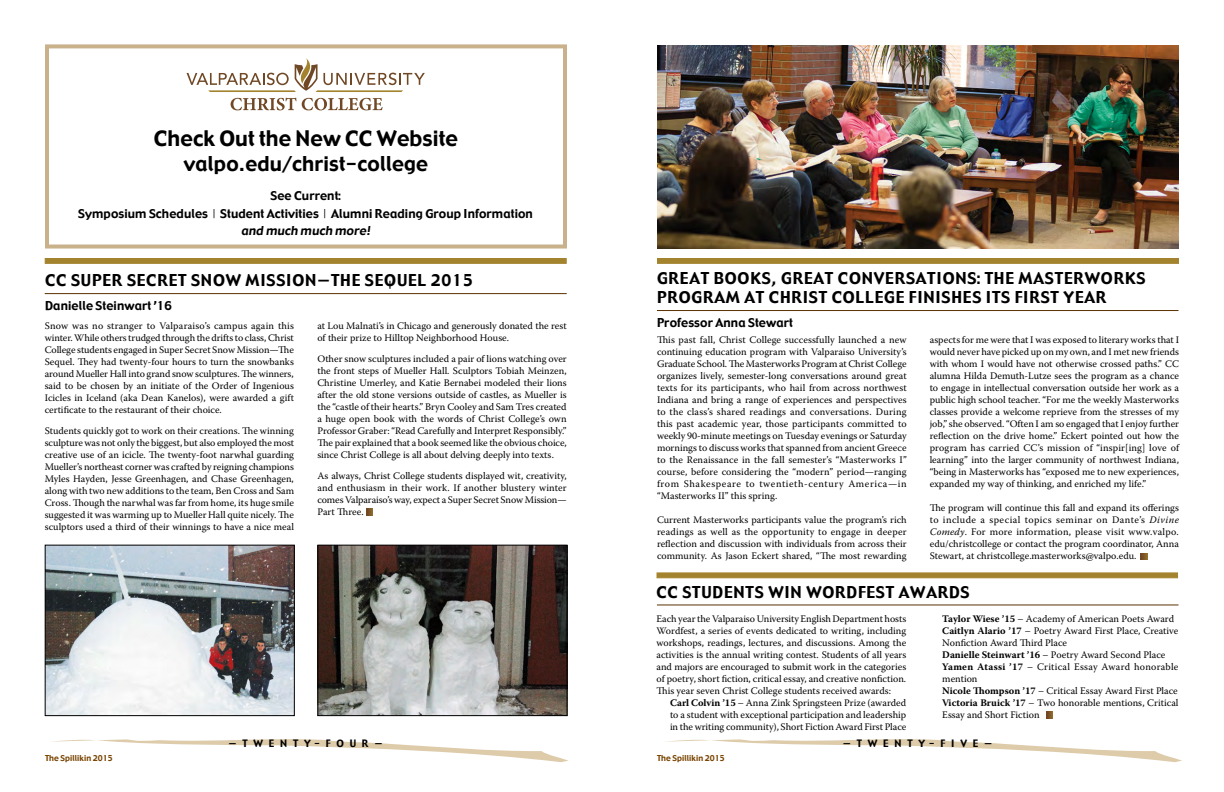
<style>
.page{position:relative;width:1224px;height:792px;background:#fff}
.page>*{position:absolute;margin:0;border:0;box-sizing:border-box;transform-origin:0 0}
.t1{font:21px "Gadget";letter-spacing:.01em;color:#000}
.t2{font:20px "Gadget";letter-spacing:.01em;color:#000}
.t3{font:16px/18.8px "Gadget";letter-spacing:.05em;color:#000}
.t4{font:12px/17.1px "Gadget";letter-spacing:.01em;color:#000;text-align:center}
.t5{font:10px/12px "Warnock Pro";color:#000;text-align:justify}
.t6{font:10px "Gadget";color:#000}
.t7{font:8px "Gadget";letter-spacing:.01em;color:#794400}
.s1{font-family:"Avenir"}
.s2{font-style:italic}
.s3{font-weight:700}
</style>
<div class="page">
<svg style="left:666px;top:739px;width:516px;height:23px"></svg>
<svg style="left:52px;top:739px;width:516px;height:23px"></svg>
<svg style="left:45px;top:258px;width:522px;height:6px;background:#a58431"></svg>
<svg style="left:657px;top:258px;width:522px;height:6px;background:#a58431"></svg>
<hr style="left:657px;top:310px;width:522px;height:1px;background:#5b3100">
<svg style="left:366px;top:509px;width:7px;height:7px"></svg>
<hr style="left:45px;top:293px;width:522px;height:1px;background:#5b3100">
<img style="left:47px;top:547px;width:246px;height:167px">
<div style="left:45px;top:545px;width:250px;height:171px;border:1px solid #000"></div>
<svg style="left:1141px;top:553px;width:6px;height:7px"></svg>
<img style="left:320px;top:547px;width:245px;height:167px">
<div style="left:318px;top:545px;width:249px;height:171px;border:1px solid #000"></div>
<img style="left:657px;top:45px;width:522px;height:203px">
<div style="left:45px;top:44px;width:522px;height:205px;border:4px solid #c8b18b"></div>
<svg style="left:657px;top:572px;width:521px;height:6px;background:#aa8c3d"></svg>
<hr style="left:657px;top:604px;width:522px;height:1px;background:#5b3100">
<svg style="left:1046px;top:711px;width:7px;height:7px"></svg>
<svg style="left:231px;top:98px;width:65px;height:12px"></svg>
<svg style="left:302px;top:98px;width:81px;height:12px"></svg>
<svg style="left:187px;top:58px;width:238px;height:34px"></svg>
<h1 class="t1" style="left:154px;top:124px;width:306px">Check Out the New CC Website</h1>
<h2 class="t2" style="left:184px;top:151px;width:246px">valpo.edu/christ-college</h2>
<p class="t4" style="left:78px;top:188px;width:456px">See Current:<br>Symposium Schedules <span class="s1">|</span> Student Activities <span class="s1">|</span> Alumni Reading Group Information and much much more!</p>
<h3 class="t3" style="left:45px;top:271px;width:429px">CC SUPER SECRET SNOW MISSION—THE SEQUEL 2015</h3>
<p class="t4" style="left:45px;top:298px;width:128px">Danielle Steinwart ’16</p>
<h3 class="t3" style="left:657px;top:269px;width:490px">GREAT BOOKS, GREAT CONVERSATIONS: THE MASTERWORKS<br>PROGRAM AT CHRIST COLLEGE FINISHES ITS FIRST YEAR</h3>
<p class="t5" style="left:45px;top:320px;width:251px">Snow was no stranger to Valparaiso’s campus again this winter. While others trudged through the drifts to class, Christ College students engaged in Super Secret Snow Mission—The Sequel. They had twenty-four hours to turn the snowbanks around Mueller Hall into grand snow sculptures. The winners, said to be chosen by an initiate of the Order of Ingenious Icicles in Iceland (aka Dean Kanelos), were awarded a gift certificate to the restaurant of their choice.</p>
<p class="t5" style="left:45px;top:425px;width:251px">Students quickly got to work on their creations. The winning sculpture was not only the biggest, but also employed the most creative use of an icicle. The twenty-foot narwhal guarding Mueller’s northeast corner was crafted by reigning champions Myles Hayden, Jesse Greenhagen, and Chase Greenhagen, along with two new additions to the team, Ben Cross and Sam Cross. Though the narwhal was far from home, its huge smile suggested it was warming up to Mueller Hall quite nicely. The sculptors used a third of their winnings to have a nice meal</p>
<p class="t5" style="left:317px;top:320px;width:251px">at Lou Malnati’s in Chicago and generously donated the rest</p>
<p class="t4" style="left:657px;top:315px;width:137px">Professor Anna Stewart</p>
<p class="t5" style="left:317px;top:327px;width:251px;line-height:21px">of their prize to Hilltop Neighborhood House.<br>Other snow sculptures included a pair of lions watching over</p>
<p class="t5" style="left:317px;top:365px;width:251px">the front steps of Mueller Hall. Sculptors Tobiah Meinzen, Christine Umerley, and Katie Bernabei modeled their lions after the old stone versions outside of castles, as Mueller is the “castle of their hearts.” Bryn Cooley and Sam Tres created a huge open book with the words of Christ College’s own Professor Graber: “Read Carefully and Interpret Responsibly.” The pair explained that a book seemed like the obvious choice, since Christ College is all about delving deeply into texts.</p>
<p class="t5" style="left:317px;top:470px;width:251px">As always, Christ College students displayed wit, creativity, and enthusiasm in their work. If another blustery winter comes Valparaiso’s way, expect a Super Secret Snow Mission— Part Three.</p>
<p class="t5" style="left:657px;top:334px;width:251px">This past fall, Christ College successfully launched a new continuing education program with Valparaiso University’s Graduate School. The Masterworks Program at Christ College organizes lively, semester-long conversations around great texts for its participants, who hail from across northwest Indiana and bring a range of experiences and perspectives to the class’s shared readings and conversations. During this past academic year, those participants committed to weekly 90-minute meetings on Tuesday evenings or Saturday mornings to discuss works that spanned from ancient Greece to the Renaissance in the fall semester’s “Masterworks I” course, before considering the “modern” period—ranging from Shakespeare to twentieth-century America—in “Masterworks II” this spring.</p>
<p class="t5" style="left:657px;top:514px;width:251px">Current Masterworks participants value the program’s rich readings as well as the opportunity to engage in deeper reflection and discussion with individuals from across their community. As Jason Eckert shared, “The most rewarding</p>
<p class="t5" style="left:930px;top:334px;width:251px">aspects for me were that I was exposed to literary works that I would never have picked up on my own, and I met new friends with whom I would have not otherwise crossed paths.” CC alumna Hilda Demuth-Lutze sees the program as a chance to engage in intellectual conversation outside her work as a public high school teacher. “For me the weekly Masterworks classes provide a welcome reprieve from the stresses of my job,” she observed. “Often I am so engaged that I enjoy further reflection on the drive home.” Eckert pointed out how the program has carried CC’s mission of “inspir[ing] love of learning” into the larger community of northwest Indiana, “being in Masterworks has “exposed me to new experiences, expanded my way of thinking, and enriched my life.”</p>
<p class="t5" style="left:930px;top:502px;width:251px">The program will continue this fall and expand its offerings to include a special topics seminar on Dante’s <span class="s2">Divine Comedy</span>. For more information, please visit www.valpo. edu/christcollege or contact the program coordinator, Anna Stewart, at christcollege.masterworks@valpo.edu.</p>
<h3 class="t3" style="left:657px;top:584px;width:315px">CC STUDENTS WIN WORDFEST AWARDS</h3>
<p class="t5" style="left:657px;top:613px;width:251px">Each year the Valparaiso University English Department hosts Wordfest, a series of events dedicated to writing, including workshops, readings, lectures, and discussions. Among the activities is the annual writing contest. Students of all years and majors are encouraged to submit work in the categories of poetry, short fiction, critical essay, and creative nonfiction.<br>This year seven Christ College students received awards:</p>
<p class="t5" style="left:670px;top:697px;width:238px"><span class="s3">Carl Colvin ’15</span> – Anna Zink Springsteen Prize (awarded to a student with exceptional participation and leadership in the writing community), Short Fiction Award First Place</p>
<p class="t5" style="left:942px;top:613px;width:238px;text-align:left"><span class="s3">Taylor Wiese ’15</span> – Academy of American Poets Award <span class="s3">Caitlyn Alario ’17</span> – Poetry Award First Place, Creative Nonfiction Award Third Place<br><span class="s3">Danielle Steinwart ’16</span> – Poetry Award Second Place <span class="s3">Yamen Atassi ’17</span> – Critical Essay Award honorable mention<br><span class="s3">Nicole Thompson ’17</span> – Critical Essay Award First Place <span class="s3">Victoria Bruick ’17</span> – Two honorable mentions, Critical Essay and Short Fiction</p>
<p class="t6" style="left:228px;top:737px;width:156px">— T W E N T Y - F O U R —</p>
<p class="t6" style="left:843px;top:737px;width:151px">— T W E N T Y - F I V E —</p>
<p class="t7" style="left:45px;top:753px;width:69px">The Spillikin 2015</p>
<p class="t7" style="left:657px;top:753px;width:69px">The Spillikin 2015</p>
</div>
